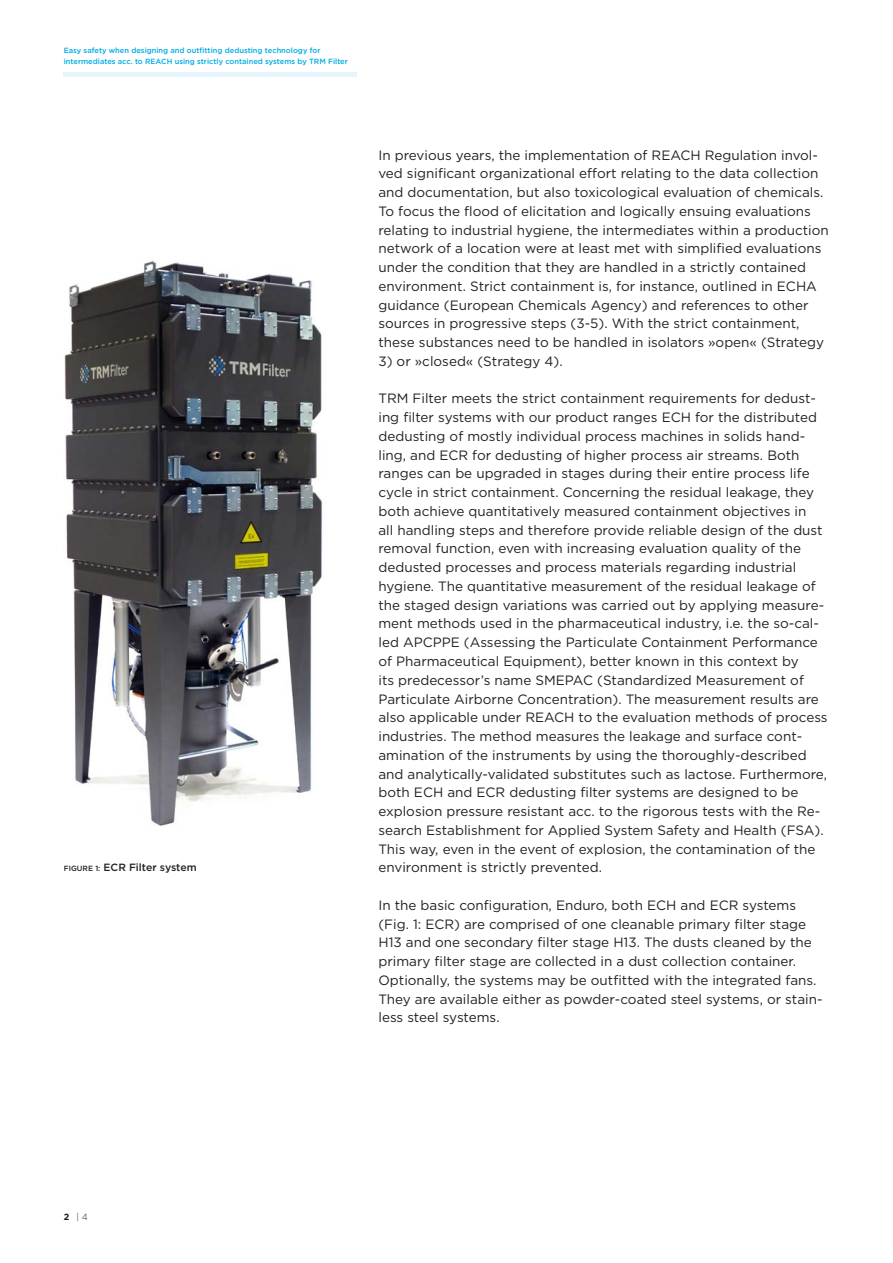
<style>
.page{position:relative;width:893px;height:1263px;background:#fff}
.page>*{position:absolute;margin:0;border:0;box-sizing:border-box;transform-origin:0 0}
.t1{font:13.5px/18.8px "Gotham";color:#231f20}
.t2{font:500 10.5px "Gotham";color:#231f20}
.t3{font:300 9px "Gotham";color:#231f20}
.t4{font:500 7.5px/11.2px "Gotham";color:#00abe7}
.s1{font-size:7.5px}
.s2{font-weight:700}
</style>
<div class="page">
<div style="left:64px;top:72px;width:293px;height:5px;background:#e6f4fb"></div>
<img style="left:64px;top:257px;width:259px;height:569px">
<p class="t4" style="left:64px;top:44px;width:286px">Easy safety when designing and outfitting dedusting technology for intermediates acc. to REACH using strictly contained systems by TRM Filter</p>
<p class="t2" style="left:64px;top:860px;width:134px"><span class="s1">Fi gure 1:</span> ECR Filter system</p>
<p class="t1" style="left:378px;top:145px;width:452px">In previous years, the implementation of REACH Regulation invol&shy;ved significant organizational effort relating to the data collection and documentation, but also toxicological evaluation of chemicals.<br>To focus the flood of elicitation and logically ensuing evaluations relating to industrial hygiene, the intermediates within a production network of a location were at least met with simplified evaluations under the condition that they are handled in a strictly contained environment. Strict containment is, for instance, outlined in ECHA guidance (European Chemicals Agency) and references to other sources in progressive steps (3-5). With the strict containment, these substances need to be handled in isolators »open« (Strategy</p>
<p class="t1" style="left:378px;top:351px;width:186px">3) or »closed« (Strategy 4).</p>
<p class="t1" style="left:378px;top:389px;width:451px">TRM Filter meets the strict containment requirements for dedust&shy;ing filter systems with our product ranges ECH for the distributed dedusting of mostly individual process machines in solids hand&shy;ling, and ECR for dedusting of higher process air streams. Both ranges can be upgraded in stages during their entire process life cycle in strict containment. Concerning the residual leakage, they both achieve quantitatively measured containment objectives in<br>all handling steps and therefore provide reliable design of the dust removal function, even with increasing evaluation quality of the dedusted processes and process materials regarding industrial hygiene. The quantitative measurement of the residual leakage of the staged design variations was carried out by applying measure&shy;ment methods used in the pharmaceutical industry, i.e. the so-cal&shy;led APCPPE (Assessing the Particulate Containment Performance of Pharmaceutical Equipment), better known in this context by<br>its predecessor’s name SMEPAC (Standardized Measurement of Particulate Airborne Concentration). The measurement results are also applicable under REACH to the evaluation methods of process industries. The method measures the leakage and surface cont&shy;amination of the instruments by using the thoroughly-described and analytically-validated substitutes such as lactose. Furthermore, both ECH and ECR dedusting filter systems are designed to be explosion pressure resistant acc. to the rigorous tests with the Re&shy;search Establishment for Applied System Safety and Health (FSA).<br>This way, even in the event of explosion, the contamination of the environment is strictly prevented.</p>
<p class="t1" style="left:378px;top:895px;width:446px">In the basic configuration, Enduro, both ECH and ECR systems (Fig. 1: ECR) are comprised of one cleanable primary filter stage H13 and one secondary filter stage H13. The dusts cleaned by the primary filter stage are collected in a dust collection container.<br>Optionally, the systems may be outfitted with the integrated fans.<br>They are available either as powder-coated steel systems, or stain&shy;less steel systems.</p>
<p class="t3" style="left:64px;top:1211px;width:26px"><span class="s2">2</span> | 4</p>
</div>
